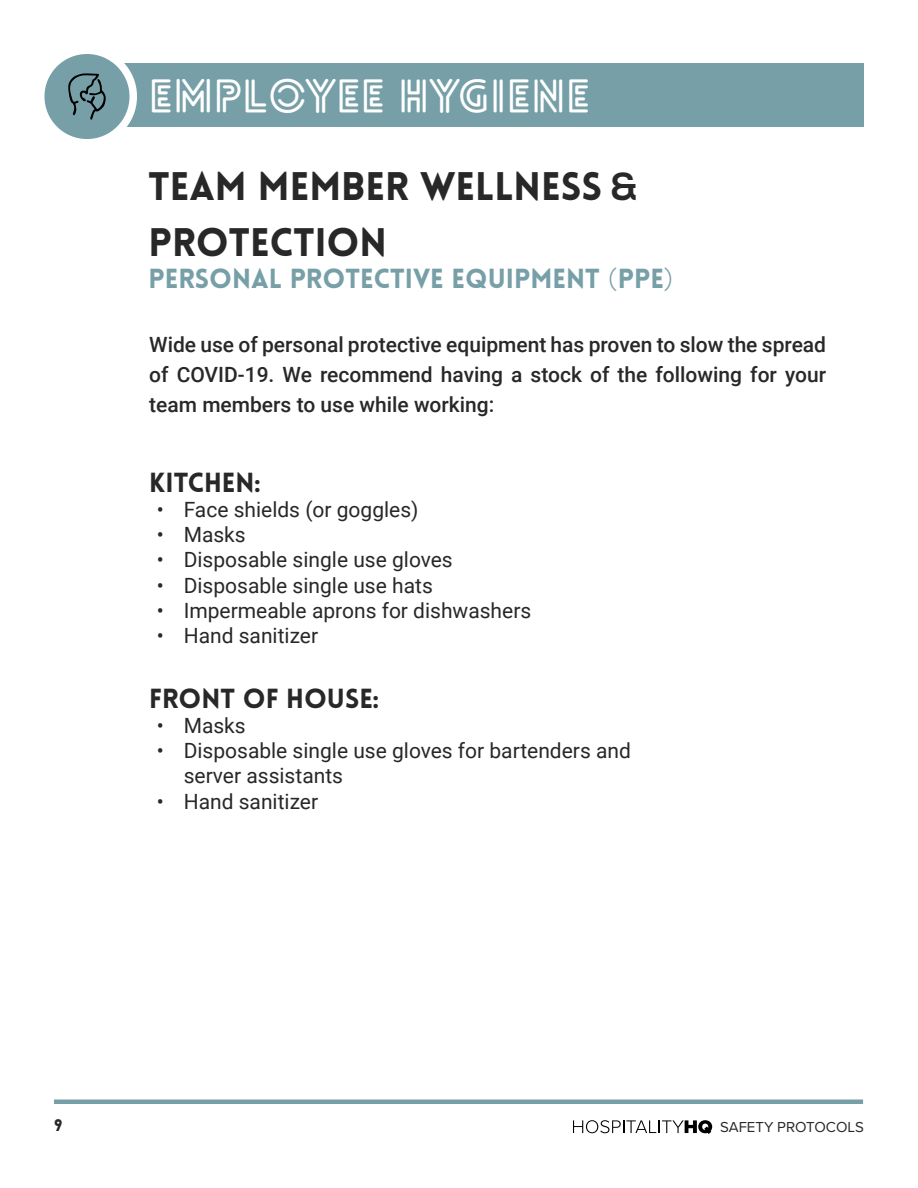
<style>
.page{position:relative;width:918px;height:1188px;background:#fff}
.page>*{position:absolute;margin:0;border:0;box-sizing:border-box;transform-origin:0 0}
.t1{font:700 45px "Lovelo Line";color:#fff}
.t2{font:900 39px/55.8px "Lovelo";color:#292829}
.t3{font:900 27px "Lovelo";color:#779fa7}
.t4{font:900 27px "Lovelo";color:#292829}
.t5{font:21px/25.2px "Roboto";color:#292829}
.t6{font:500 21px/30px "Roboto";color:#292829;text-align:justify}
.t7{font:900 16.5px "Lovelo";color:#292829}
.t8{font:15px "Proxima Nova";color:#292829}
.s1{font-family:"Nexa";font-weight:700}
.s2{font-family:"Nexa";font-weight:300}
</style>
<div class="page">
<div style="left:117px;top:63px;width:747px;height:64px;background:#779fa7"></div>
<div style="left:41px;top:50px;width:92px;height:93px;background:#779fa7;border-radius:50%"></div>
<div style="left:37px;top:47px;width:100px;height:100px;border:8px solid #fff;border-radius:50%"></div>
<svg style="left:68px;top:73px;width:38px;height:47px"></svg>
<hr style="left:54px;top:1100px;width:809px;height:4px;background:#779fa7">
<svg style="left:573px;top:1120px;width:139px;height:14px"></svg>
<h1 class="t1" style="left:148px;top:68px;width:443px">EMPLOYEE HYGIENE</h1>
<h2 class="t2" style="left:148px;top:160px;width:491px">TEAM MEMBER WELLNESS <span class="s1">&amp;<br></span>PROTECTION</h2>
<p class="t3" style="left:148px;top:262px;width:526px">PERSONAL PROTECTIVE EQUIPMENT <span class="s2">(</span>PPE<span class="s2">)</span></p>
<p class="t6" style="left:149px;top:328px;width:678px">Wide use of personal protective equipment has proven to slow the spread of COVID-19. We recommend having a stock of the following for your team members to use while working:</p>
<p class="t4" style="left:149px;top:466px;width:113px">KITCHEN:</p>
<p class="t5" style="left:157px;top:496px;width:263px">• Face shields (or goggles)</p>
<p class="t5" style="left:157px;top:521px;width:91px">• Masks</p>
<p class="t5" style="left:157px;top:547px;width:298px">• Disposable single use gloves</p>
<p class="t5" style="left:157px;top:572px;width:278px">• Disposable single use hats</p>
<p class="t5" style="left:157px;top:597px;width:376px">• Impermeable aprons for dishwashers</p>
<p class="t5" style="left:157px;top:622px;width:163px">• Hand sanitizer</p>
<p class="t4" style="left:149px;top:682px;width:232px">FRONT OF HOUSE:</p>
<p class="t5" style="left:157px;top:712px;width:91px">• Masks</p>
<p class="t5" style="left:184px;top:737px;width:449px;text-indent:-27px">• Disposable single use gloves for bartenders and server assistants</p>
<p class="t5" style="left:157px;top:788px;width:163px">• Hand sanitizer</p>
<p class="t7" style="left:54px;top:1115px;width:10px">9</p>
<p class="t8" style="left:720px;top:1116px;width:145px">SAFETY PROTOCOLS</p>
</div>
